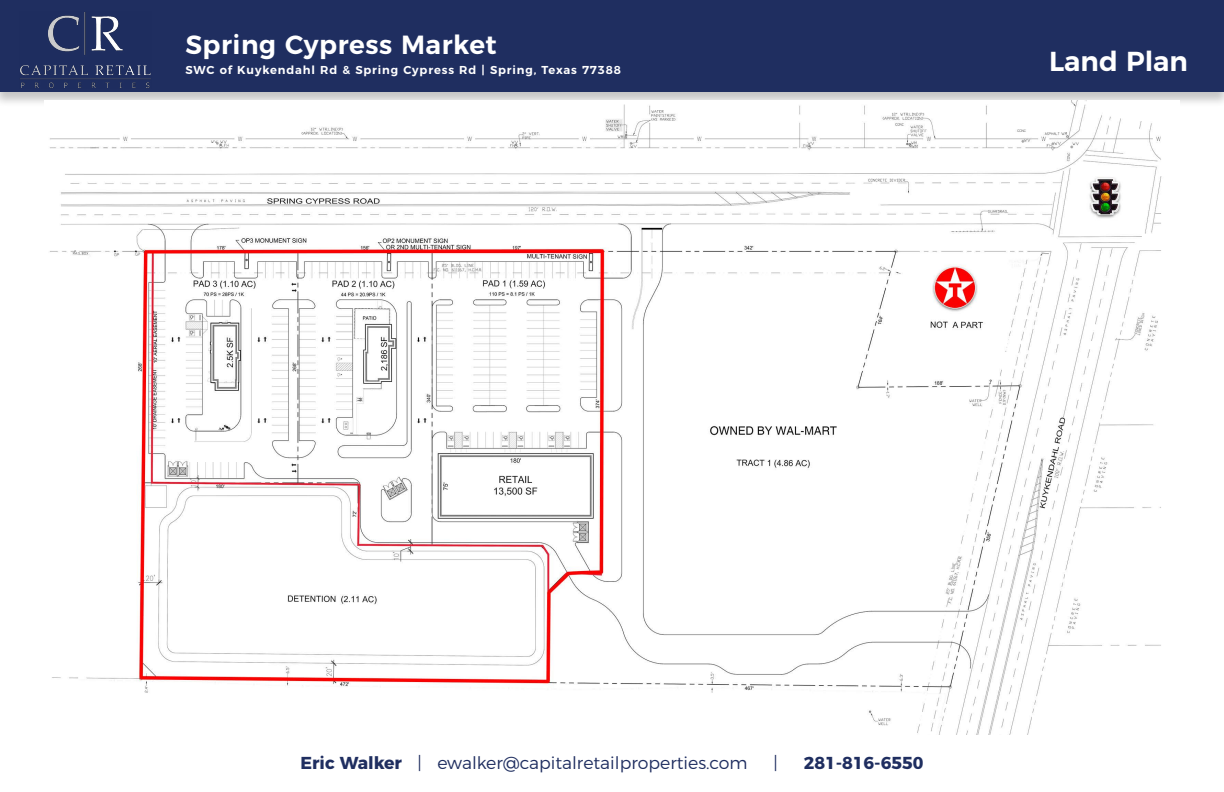
<style>
.page{position:relative;width:1224px;height:792px;background:#fff}
.page>*{position:absolute;margin:0;border:0;box-sizing:border-box;transform-origin:0 0}
.t1{font:600 27.4px "Montserrat";color:#fff}
.t2{font:600 26.3px "Montserrat";letter-spacing:.02em;color:#fff}
.t3{font:300 17.3px "Montserrat";color:#1f2e60}
.t4{font:700 17.3px "Montserrat";color:#1f2e60}
.t5{font:600 11.5px "Montserrat";letter-spacing:.075em;color:#fff}
.s1{font-weight:700}
</style>
<div class="page">
<div style="left:0;top:0;width:1224px;height:107px;background:#000;opacity:.23"></div>
<div style="left:0;top:0;width:1224px;height:92px;background:#1f2e60"></div>
<img style="left:20px;top:12px;width:131px;height:76px">
<img style="left:45px;top:101px;width:1134px;height:633px">
<h2 class="t2" style="left:185px;top:24px;width:313px">Spring Cypress Market</h2>
<p class="t5" style="left:185px;top:61px;width:437px">SWC of Kuykendahl Rd &amp; Spring Cypress Rd | Spring, Texas 77388</p>
<h1 class="t1" style="left:1049px;top:39px;width:140px">Land Plan</h1>
<h3 class="t3" style="left:301px;top:749px;width:449px"><span class="s1">Eric Walker</span> | ewalker@capitalretailproperties.com</h3>
<h3 class="t3" style="left:774px;top:749px;width:6px">|</h3>
<h3 class="t4" style="left:804px;top:748px;width:121px">281-816-6550</h3>
</div>
